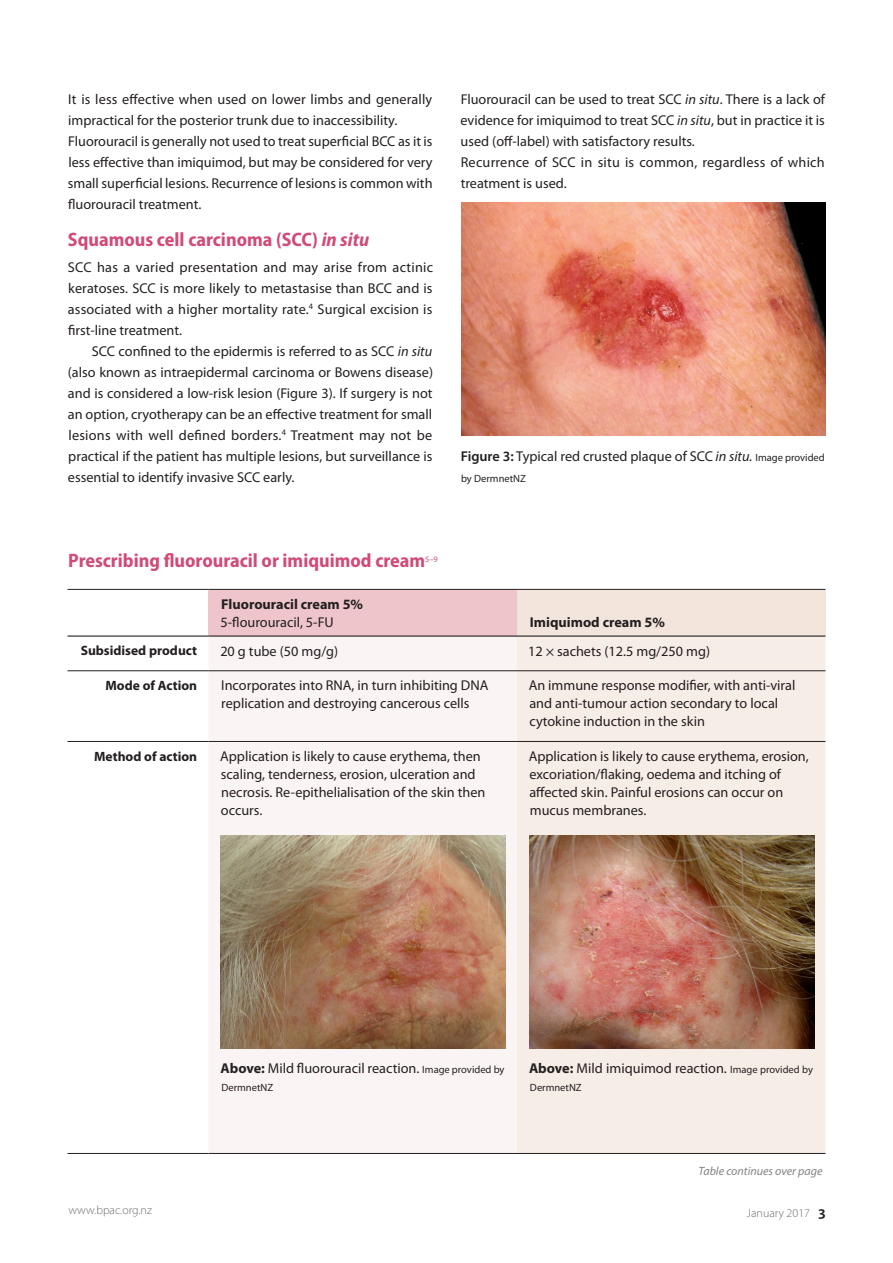
<style>
.page{position:relative;width:893px;height:1263px;background:#fff}
.page>*{position:absolute;margin:0;border:0;box-sizing:border-box;transform-origin:0 0}
.A_head{font:700 semi-condensed 19.5px "Myriad Pro";color:#d04b77}
.Body{font:14.25px/21px "Myriad Pro";color:#231f20}
.Body-First_Line_Inde{font:14.25px/21px "Myriad Pro";color:#231f20}
.Body-2{font:700 14.25px "Myriad Pro";color:#231f20}
.Body-3{font:700 13.5px "Myriad Pro";color:#231f20}
.t1{font:300 12px "Myriad Pro";color:#6c6d70}
.Body-First_Line_Inde-2{font:italic 12px "Myriad Pro";color:#808285}
.Body-4{font:10.5px "Myriad Pro";color:#231f20}
.A_head-2{font:8.25px "Myriad Pro";color:#d04b77}
.s1{font-style:italic}
.s2{font-weight:600}
.s3{font-size:10.5px}
.s4{font-weight:700}
.s5{font-weight:600;font-size:15.75px;color:#231f20}
</style>
<div class="page">
<img style="left:461px;top:203px;width:364px;height:232px">
<div style="left:208px;top:589px;width:309px;height:47px;background:#eec5cb"></div>
<div style="left:517px;top:589px;width:308px;height:47px;background:#f3e5db"></div>
<div style="left:208px;top:637px;width:309px;height:516px;background:#fbf4f5"></div>
<div style="left:517px;top:637px;width:308px;height:516px;background:#f6ede6"></div>
<hr style="left:68px;top:589px;width:140px;height:1px;background:#231f20">
<hr style="left:208px;top:589px;width:309px;height:1px;background:#231f20">
<hr style="left:517px;top:589px;width:308px;height:1px;background:#231f20">
<hr style="left:68px;top:670px;width:140px;height:1px;background:#231f20">
<hr style="left:208px;top:670px;width:309px;height:1px;background:#231f20">
<hr style="left:517px;top:670px;width:308px;height:1px;background:#231f20">
<hr style="left:68px;top:741px;width:140px;height:1px;background:#231f20">
<hr style="left:208px;top:741px;width:309px;height:1px;background:#231f20">
<hr style="left:517px;top:741px;width:308px;height:1px;background:#231f20">
<hr style="left:68px;top:1153px;width:140px;height:1px;background:#231f20">
<hr style="left:208px;top:1153px;width:309px;height:1px;background:#231f20">
<hr style="left:517px;top:1153px;width:308px;height:1px;background:#231f20">
<hr style="left:68px;top:635px;width:140px;height:2px;background:#231f20">
<hr style="left:208px;top:635px;width:309px;height:2px;background:#231f20">
<hr style="left:517px;top:635px;width:308px;height:2px;background:#231f20">
<img style="left:220px;top:836px;width:285px;height:213px">
<img style="left:529px;top:836px;width:285px;height:213px">
<p class="Body-First_Line_Inde" style="left:68px;top:88px;width:366px">It is less effective when used on lower limbs and generally impractical for the posterior trunk due to inaccessibility.</p>
<p class="Body" style="left:68px;top:130px;width:366px;text-align:justify">Fluorouracil is generally not used to treat superficial BCC as it is less effective than imiquimod, but may be considered for very small superficial lesions. Recurrence of lesions is common with fluorouracil treatment.</p>
<p class="A_head" style="left:68px;top:229px;width:303px">Squamous cell carcinoma (SCC) <span class="s1">in situ</span></p>
<p class="Body" style="left:68px;top:256px;width:367px;text-align:justify">SCC has a varied presentation and may arise from actinic keratoses. SCC is more likely to metastasise than BCC and is associated with a higher mortality rate.<sup>4</sup> Surgical excision is first-line treatment.</p>
<p class="Body-First_Line_Inde" style="left:68px;top:340px;width:367px;text-align:justify;text-indent:24px">SCC confined to the epidermis is referred to as SCC <span class="s1">in situ </span>(also known as intraepidermal carcinoma or Bowens disease) and is considered a low-risk lesion (Figure 3). If surgery is not an option, cryotherapy can be an effective treatment for small lesions with well defined borders.<sup>4</sup> Treatment may not be practical if the patient has multiple lesions, but surveillance is essential to identify invasive SCC early.</p>
<p class="Body" style="left:460px;top:88px;width:366px;text-align:justify">Fluorouracil can be used to treat SCC <span class="s1">in situ</span>. There is a lack of evidence for imiquimod to treat SCC <span class="s1">in situ</span>, but in practice it is used (off-label) with satisfactory results.</p>
<p class="Body" style="left:461px;top:151px;width:366px">Recurrence of SCC in situ is common, regardless of which treatment is used.</p>
<p class="Body" style="left:461px;top:445px;width:366px"><span class="s2">Figure 3:</span> Typical red crusted plaque of SCC <span class="s1">in situ.</span> <span class="s3">Image provided</span></p>
<p class="Body-4" style="left:461px;top:472px;width:66px">by DermnetNZ</p>
<p class="A_head" style="left:68px;top:549px;width:358px">Prescribing fluorouracil or imiquimod cream</p>
<p class="A_head-2" style="left:425px;top:554px;width:14px">5–9</p>
<p class="Body-2" style="left:221px;top:595px;width:143px">Fluorouracil cream 5%</p>
<p class="Body" style="left:221px;top:611px;width:115px">5-flourouracil, 5-FU</p>
<p class="Body-2" style="left:530px;top:613px;width:137px">Imiquimod cream 5%</p>
<p class="Body-3" style="left:81px;top:642px;width:118px">Subsidised product</p>
<p class="Body" style="left:220px;top:640px;width:119px">20 g tube (50 mg/g)</p>
<p class="Body" style="left:528px;top:640px;width:184px">12 × sachets (12.5 mg/250 mg)</p>
<p class="Body-3" style="left:106px;top:676px;width:93px">Mode of Action</p>
<p class="Body" style="left:221px;top:676px;width:269px;line-height:18px">Incorporates into RNA, in turn inhibiting DNA replication and destroying cancerous cells</p>
<p class="Body" style="left:529px;top:676px;width:268px;line-height:18px">An immune response modifier, with anti-viral and anti-tumour action secondary to local cytokine induction in the skin</p>
<p class="Body-3" style="left:94px;top:747px;width:104px">Method of action</p>
<p class="Body" style="left:220px;top:747px;width:267px;line-height:18px">Application is likely to cause erythema, then scaling, tenderness, erosion, ulceration and necrosis. Re-epithelialisation of the skin then occurs.</p>
<p class="Body" style="left:529px;top:747px;width:282px;line-height:18px">Application is likely to cause erythema, erosion, excoriation/flaking, oedema and itching of affected skin. Painful erosions can occur on mucus membranes.</p>
<p class="Body" style="left:221px;top:1058px;width:285px"><span class="s4">Above:</span> Mild fluorouracil reaction. <span class="s3">Image provided by</span></p>
<p class="Body-4" style="left:221px;top:1081px;width:53px">DermnetNZ</p>
<p class="Body" style="left:529px;top:1058px;width:285px"><span class="s4">Above:</span> Mild imiquimod reaction. <span class="s3">Image provided by</span></p>
<p class="Body-4" style="left:530px;top:1081px;width:53px">DermnetNZ</p>
<p class="Body-First_Line_Inde-2" style="left:699px;top:1164px;width:125px">Table continues over page</p>
<p class="t1" style="left:69px;top:1202px;width:85px">www.bpac.org.nz</p>
<p class="t1" style="left:747px;top:1206px;width:80px">January 2017 <span class="s5">3</span></p>
</div>
